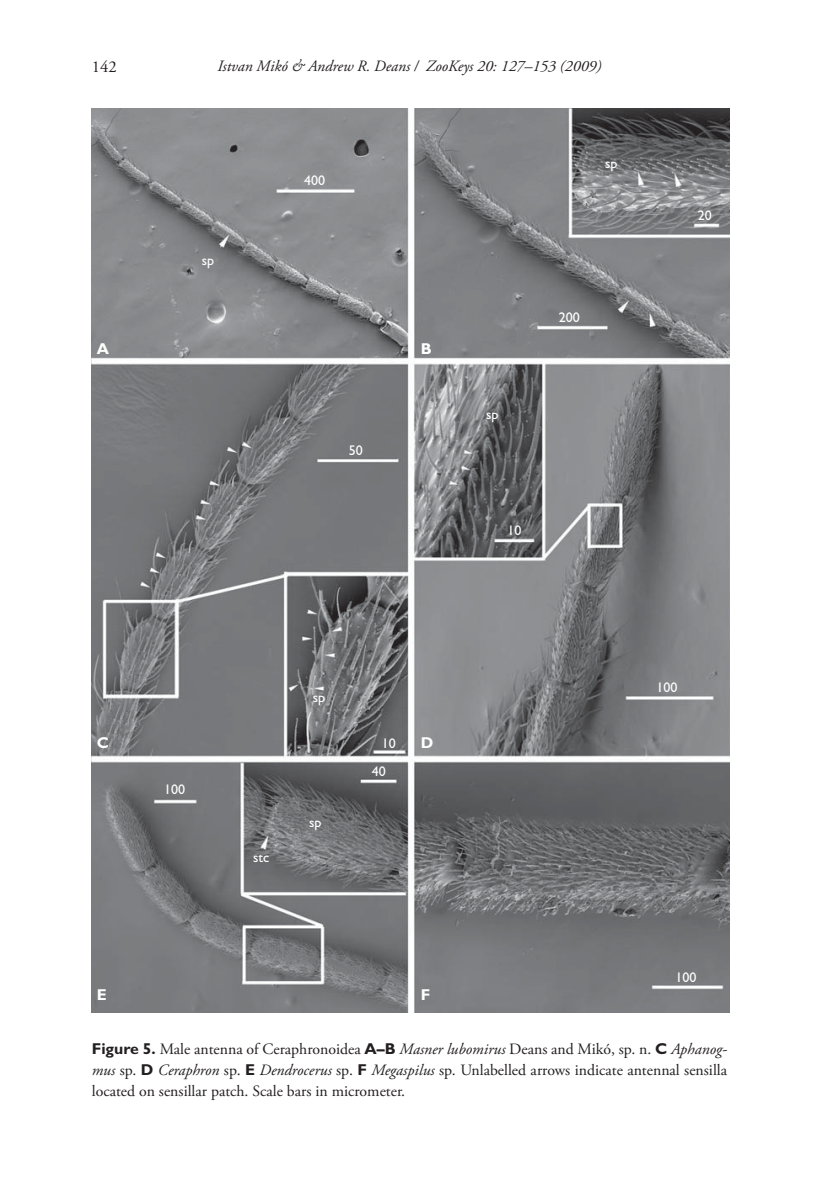
<style>
.page{position:relative;width:819px;height:1191px;background:#fff}
.page>*{position:absolute;margin:0;border:0;box-sizing:border-box;transform-origin:0 0}
.t1{font:16.62px "Adobe Garamond Pro";color:#231f20}
.t2{font:15.75px/21px "Adobe Garamond Pro";color:#231f20;text-align:justify}
.t3{font:italic 15.75px "Adobe Garamond Pro";color:#231f20}
.t4{font:700 15.75px "Gill Sans";color:#fff}
.t5{font:14px "Gill Sans";color:#fff}
.s1{font-family:"Gill Sans";font-weight:700}
.s2{font-style:italic}
</style>
<div class="page">
<img style="left:92px;top:108px;width:637px;height:904px">
<p class="t1" style="left:92px;top:58px;width:26px">142</p>
<p class="t3" style="left:217px;top:58px;width:385px">Istvan Mikó &amp; Andrew R. Deans / ZooKeys 20: 127–153 (2009)</p>
<p class="t5" style="left:202px;top:256px;width:14px">sp</p>
<p class="t5" style="left:304px;top:176px;width:22px">400</p>
<p class="t4" style="left:97px;top:343px;width:14px">A</p>
<p class="t4" style="left:420px;top:343px;width:12px">B</p>
<p class="t5" style="left:349px;top:445px;width:15px">50</p>
<p class="t5" style="left:605px;top:158px;width:14px">sp</p>
<p class="t5" style="left:486px;top:409px;width:14px">sp</p>
<p class="t5" style="left:558px;top:312px;width:22px">200</p>
<p class="t5" style="left:507px;top:525px;width:15px">10</p>
<p class="t5" style="left:697px;top:210px;width:15px">20</p>
<p class="t5" style="left:313px;top:692px;width:14px">sp</p>
<p class="t4" style="left:97px;top:737px;width:14px">C</p>
<p class="t4" style="left:420px;top:737px;width:14px">D</p>
<p class="t5" style="left:382px;top:739px;width:15px">10</p>
<p class="t5" style="left:164px;top:784px;width:22px">100</p>
<p class="t5" style="left:253px;top:852px;width:18px">stc</p>
<p class="t5" style="left:309px;top:817px;width:14px">sp</p>
<p class="t5" style="left:371px;top:766px;width:15px">40</p>
<p class="t4" style="left:97px;top:989px;width:12px">E</p>
<p class="t4" style="left:420px;top:989px;width:11px">F</p>
<p class="t5" style="left:656px;top:682px;width:22px">100</p>
<p class="t5" style="left:675px;top:972px;width:22px">100</p>
<p class="t2" style="left:92px;top:1039px;width:636px"><span class="s1">Figure 5.</span> Male antenna of Ceraphronoidea <span class="s1">A–B</span> <span class="s2">Masner lubomirus</span> Deans and Mikó, sp. n. <span class="s1">C</span> <span class="s2">Aphanog&shy;mus</span> sp. <span class="s1">D</span> <span class="s2">Ceraphron</span> sp. <span class="s1">E</span> <span class="s2">Dendrocerus</span> sp. <span class="s1">F</span> <span class="s2">Megaspilus</span> sp. Unlabelled arrows indicate antennal sensilla located on sensillar patch. Scale bars in micrometer.</p>
</div>
